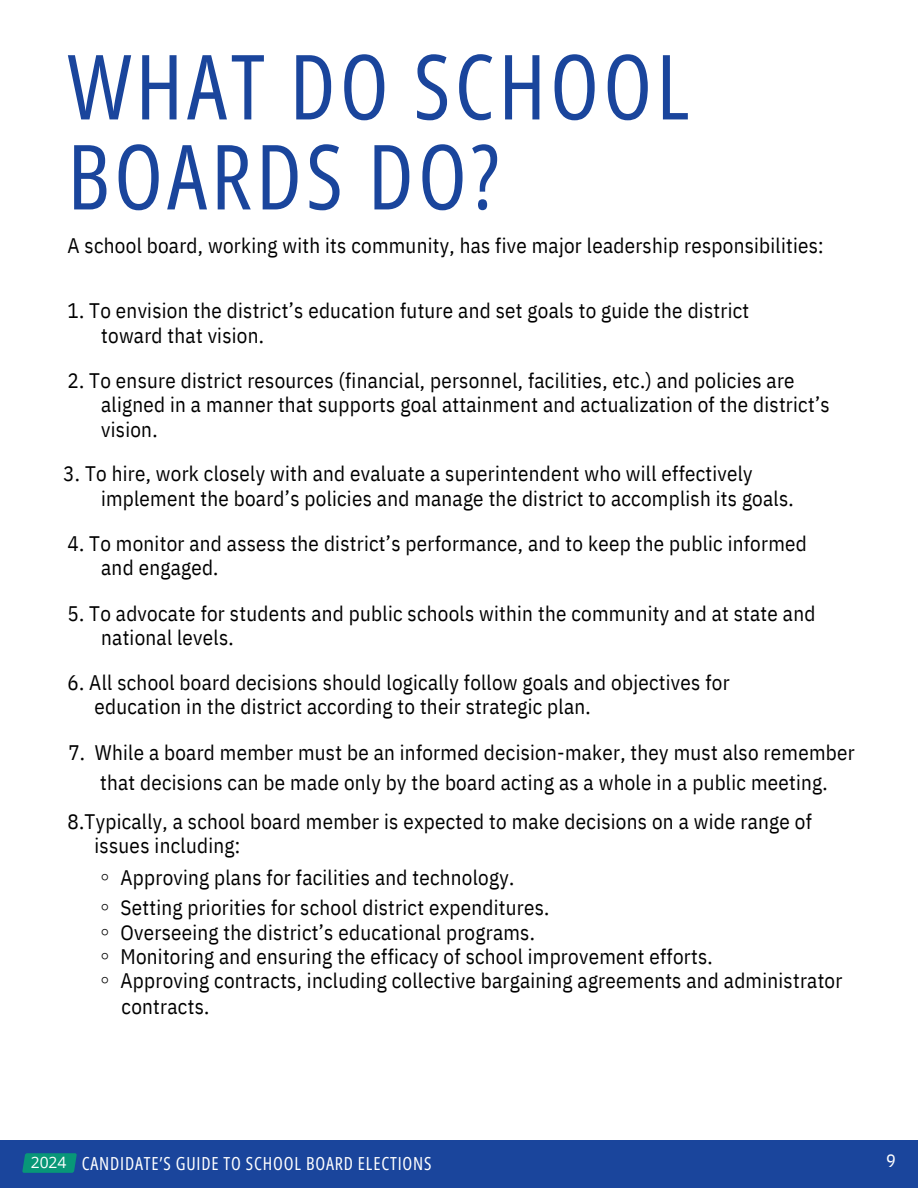
<style>
.page{position:relative;width:918px;height:1188px;background:#fff}
.page>*{position:absolute;margin:0;border:0;box-sizing:border-box;transform-origin:0 0}
.t1{font:90px/90px "Open Sans Condensed";letter-spacing:.045em;color:#1a459c}
.t2{font:21px/24.8px "IBM Plex Sans Cond";letter-spacing:.015em;color:#000}
.t3{font:18px "Open Sans Condensed";letter-spacing:.045em;color:#fff}
.t4{font:18px "IBM Plex Sans Cond";color:#fff}
.t5{font:15.6px "Open Sans";color:#fff}
.s1{font-family:"Noto Sans CJ Ksc"}
</style>
<div class="page">
<div style="left:0;top:1141px;width:918px;height:47px;background:#1a459c"></div>
<svg style="left:22px;top:1153px;width:55px;height:20px"></svg>
<h1 class="t1" style="left:68px;top:40px;width:623px">WHAT DO SCHOOL<br>BOARDS DO?</h1>
<h1 class="t2" style="left:68px;top:233px;width:758px">A school board, working with its community, has five major leadership responsibilities:</h1>
<h1 class="t2" style="left:68px;top:298px;width:683px">1. To envision the district’s education future and set goals to guide the district</h1>
<h1 class="t2" style="left:101px;top:322px;width:164px">toward that vision.</h1>
<h1 class="t2" style="left:68px;top:368px;width:729px">2. To ensure district resources (financial, personnel, facilities, etc.) and policies are</h1>
<h1 class="t2" style="left:101px;top:392px;width:730px">aligned in a manner that supports goal attainment and actualization of the district’s vision.</h1>
<h1 class="t2" style="left:101px;top:461px;width:694px;text-indent:-38px">3. To hire, work closely with and evaluate a superintendent who will effectively implement the board’s policies and manage the district to accomplish its goals.</h1>
<h1 class="t2" style="left:68px;top:531px;width:741px">4. To monitor and assess the district’s performance, and to keep the public informed</h1>
<h1 class="t2" style="left:101px;top:555px;width:119px">and engaged.</h1>
<h1 class="t2" style="left:68px;top:600px;width:749px">5. To advocate for students and public schools within the community and at state and</h1>
<h1 class="t2" style="left:101px;top:625px;width:134px">national levels.</h1>
<h1 class="t2" style="left:68px;top:670px;width:664px">6. All school board decisions should logically follow goals and objectives for</h1>
<h1 class="t2" style="left:95px;top:694px;width:498px">education in the district according to their strategic plan.</h1>
<h1 class="t2" style="left:68px;top:739px;width:788px">7. While a board member must be an informed decision-maker, they must also remember</h1>
<p class="t2" style="left:100px;top:770px;width:729px">that decisions can be made only by the board acting as a whole in a public meeting.</p>
<h2 class="t2" style="left:68px;top:809px;width:746px">8.Typically, a school board member is expected to make decisions on a wide range of</h2>
<p class="t2" style="left:95px;top:830px;width:456px;line-height:30.9px">issues including:<br><span class="s1">◦</span> Approving plans for facilities and technology.<br><span class="s1">◦</span> Setting priorities for school district expenditures.</p>
<p class="t2" style="left:95px;top:920px;width:442px"><span class="s1">◦</span> Overseeing the district’s educational programs.</p>
<p class="t2" style="left:95px;top:943px;width:620px"><span class="s1">◦</span> Monitoring and ensuring the efficacy of school improvement efforts.</p>
<p class="t2" style="left:95px;top:968px;width:749px"><span class="s1">◦</span> Approving contracts, including collective bargaining agreements and administrator</p>
<p class="t2" style="left:122px;top:994px;width:89px">contracts.</p>
<h1 class="t5" style="left:31px;top:1151px;width:37px">2024</h1>
<h1 class="t3" style="left:82px;top:1151px;width:351px">CANDIDATE’S GUIDE TO SCHOOL BOARD ELECTIONS</h1>
<h1 class="t4" style="left:886px;top:1149px;width:11px">9</h1>
</div>
